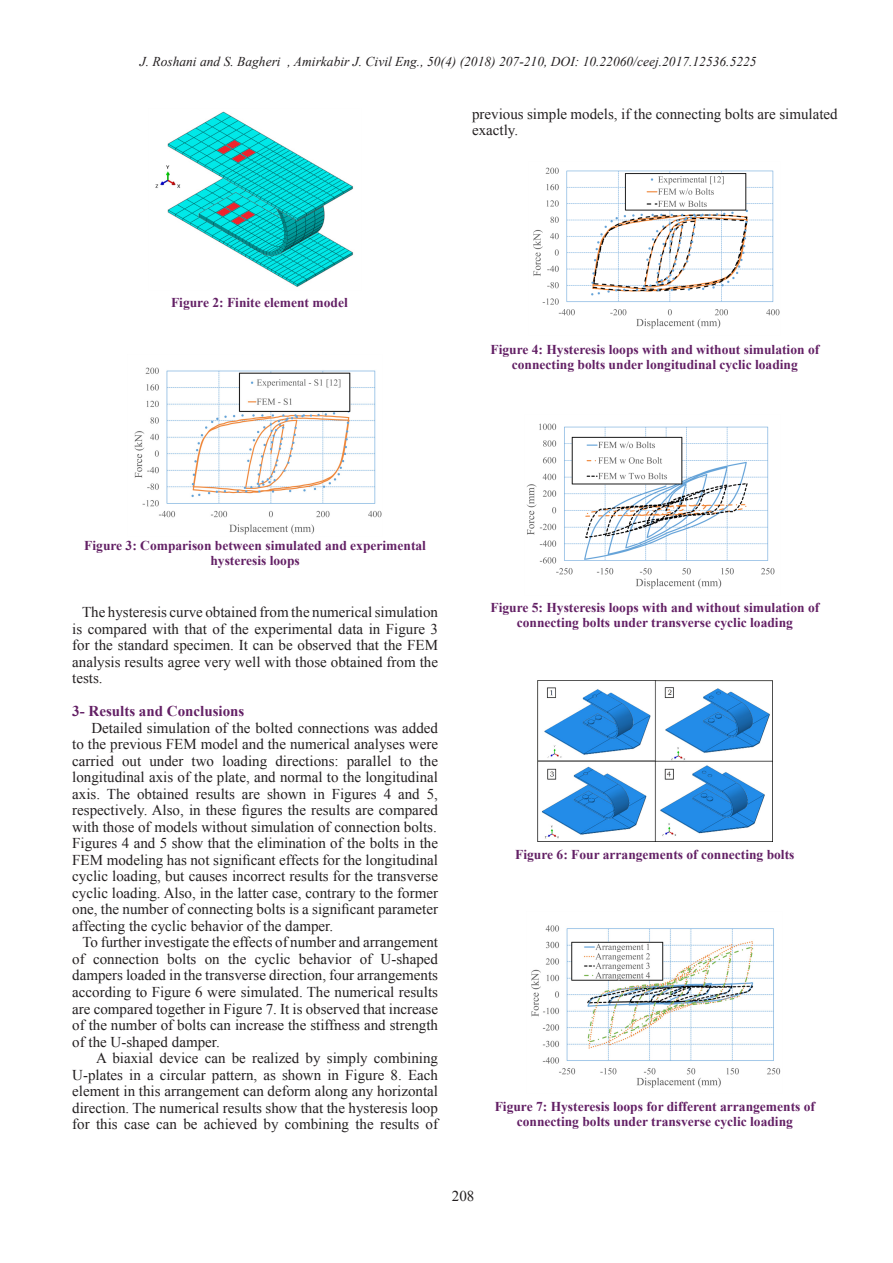
<style>
.page{position:relative;width:893px;height:1263px;background:#fff}
.page>*{position:absolute;margin:0;border:0;box-sizing:border-box;transform-origin:0 0}
.Normal_Text{font:15px/16.5px "Times New Roman";color:#231f20;text-align:justify}
.t1{font:700 15px "Times New Roman";color:#632065}
.Captions__Figures__d{font:700 13.5px/15px "Times New Roman";color:#632065;text-align:center}
.t2{font:italic 13.5px "Times New Roman";color:#231f20}
</style>
<div class="page">
<img style="left:155px;top:111px;width:198px;height:176px">
<img style="left:134px;top:367px;width:248px;height:168px">
<img style="left:533px;top:167px;width:247px;height:162px">
<img style="left:526px;top:423px;width:249px;height:166px">
<img style="left:537px;top:680px;width:235px;height:161px">
<img style="left:531px;top:925px;width:250px;height:163px">
<p class="t2" style="left:140px;top:52px;width:618px">J. Roshani and S. Bagheri , Amirkabir J. Civil Eng., 50(4) (2018) 207-210, DOI: 10.22060/ceej.2017.12536.5225</p>
<p class="Captions__Figures__d" style="left:171px;top:294px;width:178px">Figure 2: Finite element model</p>
<p class="Normal_Text" style="left:472px;top:105px;width:367px">previous simple models, if the connecting bolts are simulated exactly.</p>
<p class="Captions__Figures__d" style="left:490px;top:341px;width:330px">Figure 4: Hysteresis loops with and without simulation of connecting bolts under longitudinal cyclic loading</p>
<p class="Captions__Figures__d" style="left:84px;top:538px;width:343px">Figure 3: Comparison between simulated and experimental hysteresis loops</p>
<p class="Normal_Text" style="left:72px;top:604px;width:367px;text-indent:10px">The hysteresis curve obtained from the numerical simulation is compared with that of the experimental data in Figure 3 for the standard specimen. It can be observed that the FEM analysis results agree very well with those obtained from the tests.</p>
<p class="t1" style="left:72px;top:701px;width:174px">3- Results and Conclusions</p>
<p class="Normal_Text" style="left:72px;top:719px;width:367px;text-indent:19px">Detailed simulation of the bolted connections was added to the previous FEM model and the numerical analyses were carried out under two loading directions: parallel to the longitudinal axis of the plate, and normal to the longitudinal axis. The obtained results are shown in Figures 4 and 5, respectively. Also, in these figures the results are compared with those of models without simulation of connection bolts.</p>
<p class="Normal_Text" style="left:72px;top:835px;width:367px">Figures 4 and 5 show that the elimination of the bolts in the FEM modeling has not significant effects for the longitudinal cyclic loading, but causes incorrect results for the transverse cyclic loading. Also, in the latter case, contrary to the former one, the number of connecting bolts is a significant parameter affecting the cyclic behavior of the damper.</p>
<p class="Normal_Text" style="left:72px;top:934px;width:367px;text-indent:10px">To further investigate the effects of number and arrangement of connection bolts on the cyclic behavior of U-shaped dampers loaded in the transverse direction, four arrangements according to Figure 6 were simulated. The numerical results are compared together in Figure 7. It is observed that increase of the number of bolts can increase the stiffness and strength of the U-shaped damper.</p>
<p class="Normal_Text" style="left:72px;top:1049px;width:367px;text-indent:24px">A biaxial device can be realized by simply combining U-plates in a circular pattern, as shown in Figure 8. Each element in this arrangement can deform along any horizontal direction. The numerical results show that the hysteresis loop for this case can be achieved by combining the results of</p>
<p class="Captions__Figures__d" style="left:490px;top:600px;width:330px">Figure 5: Hysteresis loops with and without simulation of connecting bolts under transverse cyclic loading</p>
<p class="Captions__Figures__d" style="left:515px;top:846px;width:281px">Figure 6: Four arrangements of connecting bolts</p>
<p class="Captions__Figures__d" style="left:495px;top:1098px;width:322px">Figure 7: Hysteresis loops for different arrangements of connecting bolts under transverse cyclic loading</p>
<p class="Normal_Text" style="left:452px;top:1187px;width:24px">208</p>
</div>
